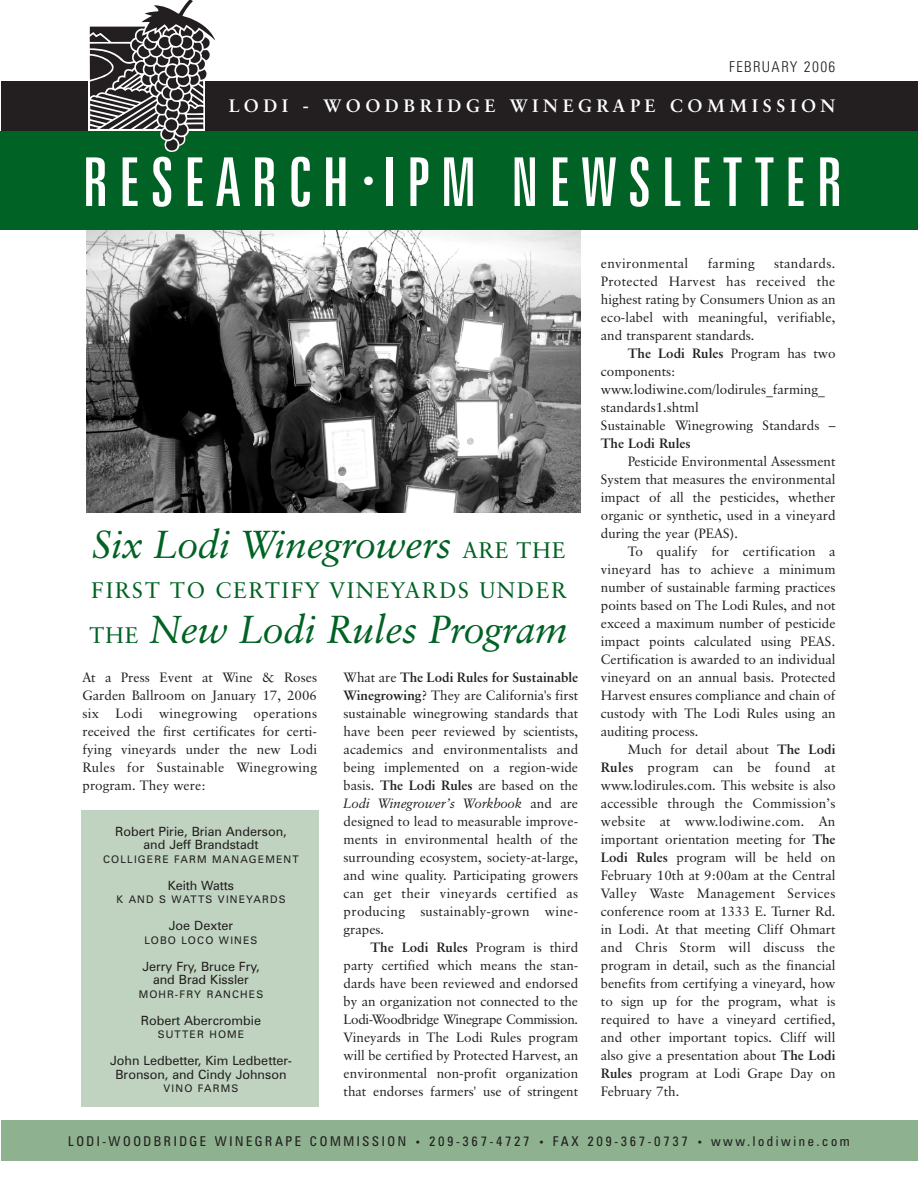
<style>
.page{position:relative;width:918px;height:1188px;background:#fff}
.page>*{position:absolute;margin:0;border:0;box-sizing:border-box;transform-origin:0 0}
.t1{font:extra-condensed 67.5px "Zurich BT";letter-spacing:.16em;color:#fff}
.t2{font:italic 39px "Classical Garamond BT";color:#006224}
.t3{font:22.5px "Classical Garamond BT";letter-spacing:.07em;color:#006224}
.t4{font:700 18px "Classical Garamond BT";letter-spacing:.25em;color:#fff}
.t5{font:300 condensed 15px "Zurich BT";letter-spacing:.09em;color:#231f20}
.t6{font:13.5px/18px "Classical Garamond BT";color:#231f20;text-align:justify}
.t7{font:condensed 13.5px "Zurich BT";letter-spacing:.19em;color:#231f20}
.t8{font:13.5px "Classical Garamond BT";letter-spacing:.02em;color:#231f20}
.t9{font:700 13.5px "Classical Garamond BT";color:#231f20}
.t10{font:12.75px/13.5px "Zurich BT";color:#231f20;text-align:center}
.t11{font:10.5px "Zurich BT";letter-spacing:.11em;color:#231f20}
.s1{font-style:normal;font-size:22.5px}
.s2{font-weight:700}
.s3{font-style:italic}
.s4{font-size:10.5px}
</style>
<div class="page">
<img style="left:87px;top:230px;width:493px;height:283px">
<div style="left:1px;top:81px;width:917px;height:50px;background:#231f20"></div>
<div style="left:0;top:131px;width:918px;height:99px;background:#006224"></div>
<svg style="left:90px;top:0;width:125px;height:152px"></svg>
<div style="left:2px;top:1121px;width:916px;height:40px;background:#8eb18f"></div>
<div style="left:81px;top:810px;width:238px;height:297px;background:#bfd3c0"></div>
<p class="t5" style="left:729px;top:61px;width:108px">FEBRUARY 2006</p>
<h3 class="t4" style="left:229px;top:98px;width:608px">LODI - WOODBRIDGE WINEGRAPE COMMISSION</h3>
<h1 class="t1" style="left:82px;top:157px;width:761px">RESEARCH <sup>•</sup>IPM NEWSLETTER</h1>
<h2 class="t2" style="left:93px;top:531px;width:475px">Six Lodi Winegrowers <span class="s1">ARE THE</span></h2>
<h3 class="t3" style="left:91px;top:581px;width:477px">FIRST TO CERTIFY VINEYARDS UNDER</h3>
<h2 class="t2" style="left:90px;top:616px;width:480px"><span class="s1">THE</span> New Lodi Rules Program</h2>
<p class="t6" style="left:344px;top:670px;width:236px">What are <span class="s2">The Lodi Rules for Sustainable Winegrowing</span>? They are California's first sustainable winegrowing standards that have been peer reviewed by scientists, academics and environmentalists and being implemented on a region-wide basis. <span class="s2">The Lodi Rules</span> are based on the <span class="s3">Lodi Winegrower’s Workbook</span> and are designed to lead to measurable improve&shy;ments in environmental health of the surrounding ecosystem, society-at-large, and wine quality. Participating growers can get their vineyards certified as producing sustainably-grown wine&shy;grapes.</p>
<p class="t6" style="left:344px;top:940px;width:236px;text-indent:27px"><span class="s2">The Lodi Rules</span> Program is third party certified which means the stan&shy;dards have been reviewed and endorsed by an organization not connected to the Lodi-Woodbridge Winegrape Commission.<br>Vineyards in The Lodi Rules program will be certified by Protected Harvest, an environmental non-profit organization that endorses farmers' use of stringent</p>
<p class="t6" style="left:82px;top:670px;width:236px">At a Press Event at Wine &amp; Roses Garden Ballroom on January 17, 2006 six Lodi winegrowing operations received the first certificates for certi&shy;fying vineyards under the new Lodi Rules for Sustainable Winegrowing program. They were:</p>
<p class="t10" style="left:115px;top:826px;width:173px">Robert Pirie, Brian Anderson, and Jeff Brandstadt</p>
<p class="t11" style="left:103px;top:855px;width:197px">COLLIGERE FARM MANAGEMENT</p>
<p class="t10" style="left:168px;top:880px;width:68px">Keith Watts</p>
<p class="t11" style="left:116px;top:896px;width:171px">K AND S WATTS VINEYARDS</p>
<p class="t10" style="left:169px;top:920px;width:66px">Joe Dexter</p>
<p class="t11" style="left:144px;top:936px;width:115px">LOBO LOCO WINES</p>
<p class="t10" style="left:142px;top:961px;width:119px">Jerry Fry, Bruce Fry, and Brad Kissler</p>
<p class="t11" style="left:139px;top:990px;width:126px">MOHR-FRY RANCHES</p>
<p class="t10" style="left:141px;top:1015px;width:122px">Robert Abercrombie</p>
<p class="t11" style="left:158px;top:1031px;width:88px">SUTTER HOME</p>
<p class="t10" style="left:110px;top:1055px;width:183px">John Ledbetter, Kim Ledbetter-<br>Bronson, and Cindy Johnson</p>
<p class="t11" style="left:164px;top:1085px;width:77px">VINO FARMS</p>
<p class="t6" style="left:601px;top:256px;width:236px;text-indent:173px">standards.<br>Protected Harvest has received the highest rating by Consumers Union as an eco-label with meaningful, verifiable, and transparent standards.</p>
<p class="t6" style="left:601px;top:346px;width:236px;text-align:left;text-indent:27px"><span class="s2">The Lodi Rules</span> Program has two components: www.lodiwine.com/lodirules_farming_ standards1.shtml<br>Sustainable Winegrowing Standards –</p>
<p class="t9" style="left:601px;top:438px;width:91px">The Lodi Rules</p>
<p class="t6" style="left:601px;top:454px;width:236px;text-indent:27px">Pesticide Environmental Assessment System that measures the environmental impact of all the pesticides, whether organic or synthetic, used in a vineyard during the year (PEAS).</p>
<p class="t6" style="left:601px;top:544px;width:236px;text-indent:27px">To qualify for certification a vineyard has to achieve a minimum number of sustainable farming practices points based on The Lodi Rules, and not exceed a maximum number of pesticide impact points calculated using PEAS.<br>Certification is awarded to an individual vineyard on an annual basis. Protected Harvest ensures compliance and chain of custody with The Lodi Rules using an auditing process.</p>
<p class="t6" style="left:601px;top:742px;width:236px;text-indent:27px">Much for detail about <span class="s2">The Lodi Rules</span> program can be found at www.lodirules.com. This website is also accessible through the Commission’s website at www.lodiwine.com. An important orientation meeting for <span class="s2">The Lodi Rules</span> program will be held on February 10th at 9:00am at the Central Valley Waste Management Services conference room at 1333 E. Turner Rd. in Lodi. At that meeting Cliff Ohmart and Chris Storm will discuss the program in detail, such as the financial benefits from certifying a vineyard, how to sign up for the program, what is required to have a vineyard certified, and other important topics. Cliff will also give a presentation about <span class="s2">The Lodi Rules</span> program at Lodi Grape Day on February 7th.</p>
<p class="t8" style="left:601px;top:258px;width:89px">environmental</p>
<p class="t8" style="left:708px;top:258px;width:48px">farming</p>
<p class="t7" style="left:68px;top:1136px;width:783px">LODI-WOODBRIDGE WINEGRAPE COMMISSION <span class="s4">•</span> 209-367-4727 <span class="s4">•</span> FAX 209-367-0737 <span class="s4">•</span> www.lodiwine.com</p>
</div>
